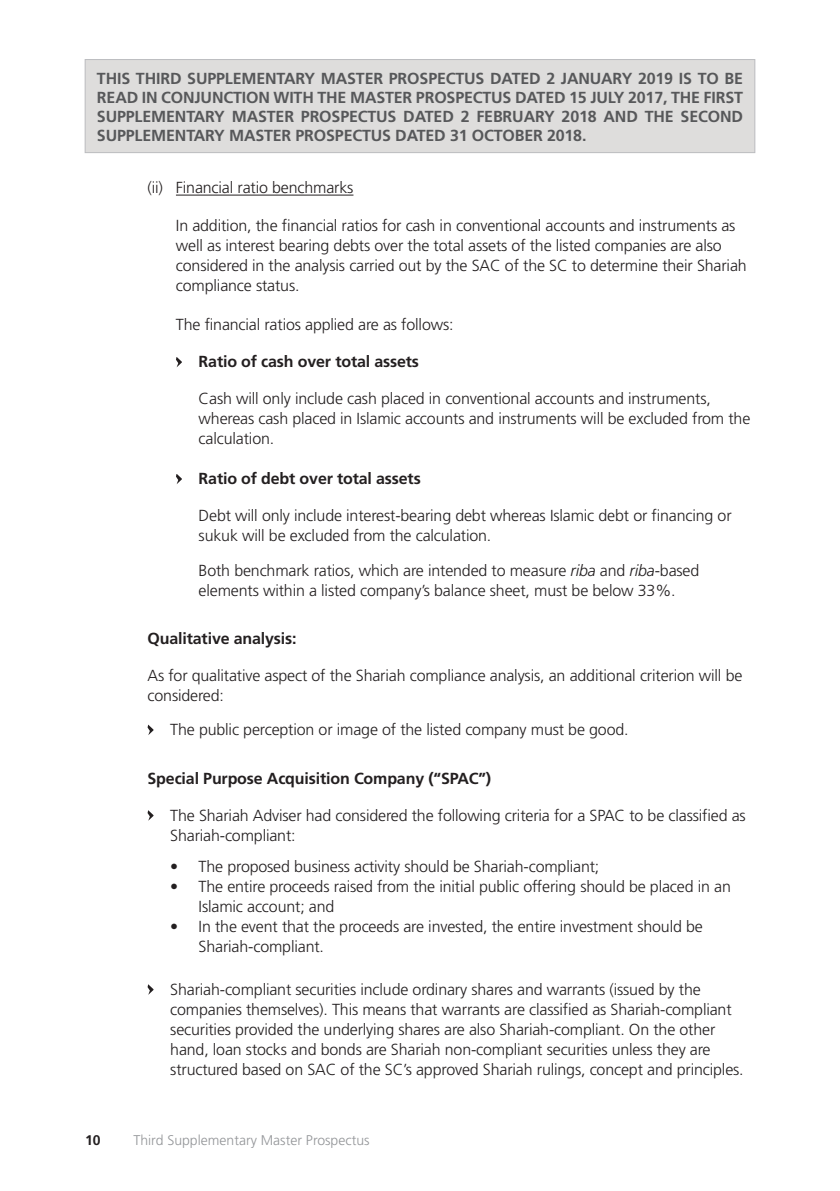
<style>
.page{position:relative;width:840px;height:1191px;background:#fff}
.page>*{position:absolute;margin:0;border:0;box-sizing:border-box;transform-origin:0 0}
.t1{font:300 16px/20px "Frutiger";letter-spacing:-.01em;color:#231f20}
.t2{font:700 16px/19px "Frutiger";letter-spacing:-.01em;color:#57585a;text-align:justify}
.t3{font:700 16px "Frutiger";letter-spacing:-.01em;color:#231f20}
.t4{font:300 14px "Frutiger";color:#939598}
.t5{font:700 14px "Frutiger";color:#231f20}
.s1{font-style:italic}
</style>
<div class="page">
<div style="left:85px;top:60px;width:669px;height:93px;background:#dedddc"></div>
<div style="left:85px;top:59px;width:670px;height:94px;border:1px solid #bcbdc0"></div>
<hr style="left:176px;top:195px;width:177px;height:1px;background:#231f20">
<svg style="left:176px;top:357px;width:6px;height:10px"></svg>
<svg style="left:176px;top:474px;width:6px;height:10px"></svg>
<svg style="left:147px;top:724px;width:6px;height:11px"></svg>
<svg style="left:147px;top:810px;width:6px;height:10px"></svg>
<svg style="left:147px;top:984px;width:6px;height:10px"></svg>
<p class="t2" style="left:97px;top:68px;width:647px">THIS THIRD SUPPLEMENTARY MASTER PROSPECTUS DATED 2 JANUARY 2019 IS TO BE READ IN CONJUNCTION WITH THE MASTER PROSPECTUS DATED 15 JULY 2017, THE FIRST SUPPLEMENTARY MASTER PROSPECTUS DATED 2 FEBRUARY 2018 AND THE SECOND SUPPLEMENTARY MASTER PROSPECTUS DATED 31 OCTOBER 2018.</p>
<p class="t1" style="left:147px;top:178px;width:207px">(ii) Financial ratio benchmarks</p>
<p class="t1" style="left:176px;top:215px;width:572px">In addition, the financial ratios for cash in conventional accounts and instruments as well as interest bearing debts over the total assets of the listed companies are also considered in the analysis carried out by the SAC of the SC to determine their Shariah compliance status.</p>
<p class="t1" style="left:176px;top:315px;width:279px">The financial ratios applied are as follows:</p>
<p class="t3" style="left:198px;top:352px;width:222px">Ratio of cash over total assets</p>
<p class="t1" style="left:198px;top:389px;width:553px">Cash will only include cash placed in conventional accounts and instruments, whereas cash placed in Islamic accounts and instruments will be excluded from the calculation.</p>
<p class="t3" style="left:198px;top:469px;width:223px">Ratio of debt over total assets</p>
<p class="t1" style="left:198px;top:506px;width:534px">Debt will only include interest-bearing debt whereas Islamic debt or financing or sukuk will be excluded from the calculation.</p>
<p class="t1" style="left:198px;top:560px;width:502px">Both benchmark ratios, which are intended to measure <span class="s1">riba</span> and <span class="s1">riba</span>-based elements within a listed company’s balance sheet, must be below 33%.</p>
<p class="t3" style="left:147px;top:629px;width:150px">Qualitative analysis:</p>
<p class="t1" style="left:147px;top:665px;width:596px">As for qualitative aspect of the Shariah compliance analysis, an additional criterion will be considered:</p>
<p class="t1" style="left:170px;top:719px;width:459px">The public perception or image of the listed company must be good.</p>
<p class="t3" style="left:147px;top:769px;width:345px">Special Purpose Acquisition Company (“SPAC”)</p>
<p class="t1" style="left:170px;top:805px;width:576px">The Shariah Adviser had considered the following criteria for a SPAC to be classified as<br>Shariah-compliant:</p>
<p class="t1" style="left:170px;top:856px;width:430px">• The proposed business activity should be Shariah-compliant;</p>
<p class="t1" style="left:198px;top:876px;width:533px;text-indent:-28px">• The entire proceeds raised from the initial public offering should be placed in an<br>Islamic account; and</p>
<p class="t1" style="left:198px;top:916px;width:505px;text-indent:-28px">• In the event that the proceeds are invested, the entire investment should be<br>Shariah-compliant.</p>
<p class="t1" style="left:170px;top:979px;width:574px">Shariah-compliant securities include ordinary shares and warrants (issued by the companies themselves). This means that warrants are classified as Shariah-compliant securities provided the underlying shares are also Shariah-compliant. On the other hand, loan stocks and bonds are Shariah non-compliant securities unless they are structured based on SAC of the SC’s approved Shariah rulings, concept and principles.</p>
<p class="t5" style="left:85px;top:1131px;width:17px">10</p>
<p class="t4" style="left:133px;top:1132px;width:237px">Third Supplementary Master Prospectus</p>
</div>
